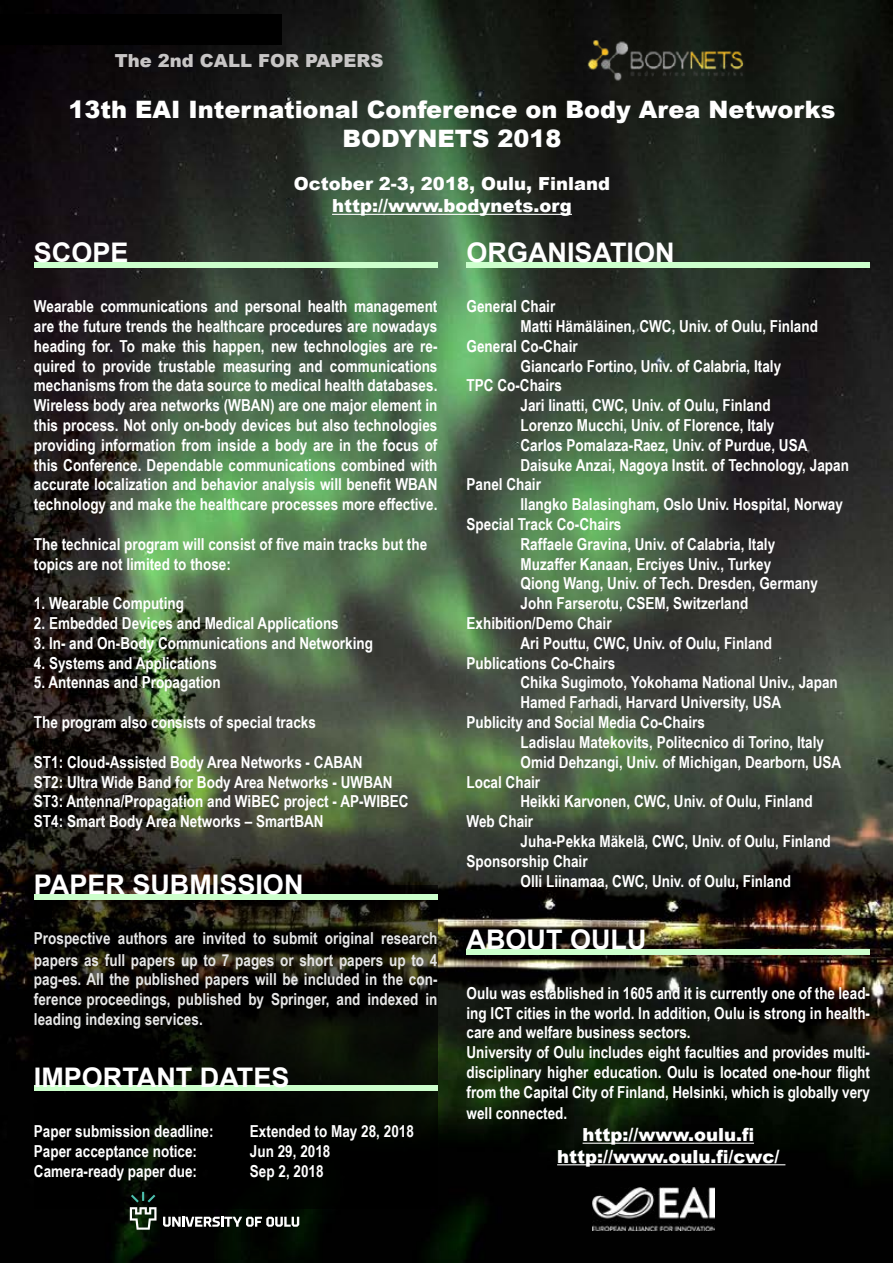
<style>
.page{position:relative;width:893px;height:1263px;background:#fff}
.page>*{position:absolute;margin:0;border:0;box-sizing:border-box;transform-origin:0 0}
.t1{font:700 27px "Arial";color:#fff}
.t2{font:900 24px/28.8px "Arial";color:#fff;text-align:center}
.t3{font:900 18px/21.6px "Arial";color:#fff;text-align:center}
.t4{font:900 18px "Arial";color:#c7c5c5}
.t5{font:700 16.5px/19.8px "Arial Narrow";color:#fff}
.t6{font:700 16.5px/19.8px "Arial Narrow";color:#e6e6e6}
</style>
<div class="page">
<img style="left:1px;top:0;width:892px;height:1263px">
<div style="left:34px;top:262px;width:403px;height:6px;background:#cfc"></div>
<div style="left:1px;top:14px;width:281px;height:30px;background:#000"></div>
<div style="left:466px;top:262px;width:404px;height:6px;background:#cfc"></div>
<div style="left:466px;top:949px;width:404px;height:5px;background:#cfc"></div>
<hr style="left:583px;top:1143px;width:171px;height:1px;background:#fff">
<hr style="left:557px;top:1164px;width:228px;height:1px;background:#fff">
<svg style="left:34px;top:885px;width:403px;height:324px;fill:#010200"></svg>
<div style="left:34px;top:894px;width:403px;height:6px;background:#cfc"></div>
<div style="left:34px;top:1085px;width:403px;height:6px;background:#cfc"></div>
<hr style="left:332px;top:214px;width:240px;height:1px;background:#fff">
<img style="left:592px;top:1187px;width:122px;height:43px">
<img style="left:584px;top:38px;width:169px;height:46px">
<svg style="left:163px;top:1217px;width:136px;height:10px"></svg>
<svg style="left:130px;top:1192px;width:26px;height:38px"></svg>
<p class="t4" style="left:115px;top:47px;width:270px">The 2nd CALL FOR PAPERS</p>
<h2 class="t2" style="left:68px;top:95px;width:768px">13th EAI International Conference on Body Area Networks<br>BODYNETS 2018</h2>
<p class="t3" style="left:294px;top:173px;width:318px">October 2-3, 2018, Oulu, Finland http://www.bodynets.org</p>
<h1 class="t1" style="left:34px;top:235px;width:96px">SCOPE</h1>
<p class="t5" style="left:34px;top:296px;width:405px;text-align:justify">Wearable communications and personal health management are the future trends the healthcare procedures are nowadays heading for. To make this happen, new technologies are re&shy;quired to provide trustable measuring and communications mechanisms from the data source to medical health databases.<br>Wireless body area networks (WBAN) are one major element in this process. Not only on-body devices but also technologies providing information from inside a body are in the focus of this Conference. Dependable communications combined with accurate localization and behavior analysis will benefit WBAN technology and make the healthcare processes more effective.</p>
<p class="t5" style="left:34px;top:533px;width:395px">The technical program will consist of five main tracks but the topics are not limited to those:</p>
<p class="t5" style="left:34px;top:593px;width:152px">1. Wearable Computing</p>
<p class="t5" style="left:34px;top:612px;width:306px">2. Embedded Devices and Medical Applications</p>
<p class="t5" style="left:34px;top:632px;width:341px">3. In- and On-Body Communications and Networking</p>
<p class="t5" style="left:34px;top:652px;width:184px">4. Systems and Applications</p>
<p class="t5" style="left:34px;top:672px;width:188px">5. Antennas and Propagation</p>
<p class="t5" style="left:34px;top:711px;width:284px">The program also consists of special tracks</p>
<p class="t5" style="left:34px;top:751px;width:376px">ST1: Cloud-Assisted Body Area Networks - CABAN<br>ST2: Ultra Wide Band for Body Area Networks - UWBAN ST3: Antenna/Propagation and WiBEC project - AP-WIBEC ST4: Smart Body Area Networks – SmartBAN</p>
<h1 class="t1" style="left:34px;top:867px;width:271px">PAPER SUBMISSION</h1>
<p class="t6" style="left:34px;top:926px;width:405px;line-height:21.6px">Prospective authors are invited to submit original research papers as full papers up to 7 pages or short papers up to 4</p>
<p class="t6" style="left:34px;top:969px;width:405px;text-align:justify">pag-es. All the published papers will be included in the con&shy;ference proceedings, published by Springer, and indexed in leading indexing services.</p>
<h1 class="t1" style="left:34px;top:1060px;width:257px">IMPORTANT DATES</h1>
<p class="t5" style="left:34px;top:1120px;width:181px">Paper submission deadline:</p>
<p class="t5" style="left:250px;top:1120px;width:165px">Extended to May 28, 2018</p>
<p class="t5" style="left:34px;top:1140px;width:165px">Paper acceptance notice:</p>
<p class="t5" style="left:250px;top:1140px;width:82px">Jun 29, 2018</p>
<p class="t5" style="left:34px;top:1160px;width:165px">Camera-ready paper due:</p>
<p class="t5" style="left:250px;top:1160px;width:75px">Sep 2, 2018</p>
<h1 class="t1" style="left:466px;top:235px;width:210px">ORGANISATION</h1>
<p class="t5" style="left:466px;top:296px;width:90px">General Chair</p>
<p class="t5" style="left:521px;top:315px;width:299px">Matti Hämäläinen, CWC, Univ. of Oulu, Finland</p>
<p class="t5" style="left:466px;top:335px;width:113px">General Co-Chair</p>
<p class="t5" style="left:521px;top:355px;width:262px">Giancarlo Fortino, Univ. of Calabria, Italy</p>
<p class="t5" style="left:466px;top:375px;width:97px">TPC Co-Chairs</p>
<p class="t5" style="left:521px;top:395px;width:252px">Jari Iinatti, CWC, Univ. of Oulu, Finland</p>
<p class="t5" style="left:521px;top:414px;width:255px">Lorenzo Mucchi, Univ. of Florence, Italy</p>
<p class="t5" style="left:521px;top:434px;width:288px">Carlos Pomalaza-Raez, Univ. of Purdue, USA</p>
<p class="t5" style="left:521px;top:454px;width:330px">Daisuke Anzai, Nagoya Instit. of Technology, Japan</p>
<p class="t5" style="left:466px;top:474px;width:76px">Panel Chair</p>
<p class="t5" style="left:521px;top:494px;width:324px">Ilangko Balasingham, Oslo Univ. Hospital, Norway</p>
<p class="t5" style="left:466px;top:513px;width:156px">Special Track Co-Chairs</p>
<p class="t5" style="left:521px;top:533px;width:256px">Raffaele Gravina, Univ. of Calabria, Italy</p>
<p class="t5" style="left:521px;top:553px;width:252px">Muzaffer Kanaan, Erciyes Univ., Turkey</p>
<p class="t5" style="left:521px;top:573px;width:299px">Qiong Wang, Univ. of Tech. Dresden, Germany</p>
<p class="t5" style="left:521px;top:593px;width:229px">John Farserotu, CSEM, Switzerland</p>
<p class="t5" style="left:466px;top:612px;width:147px">Exhibition/Demo Chair</p>
<p class="t5" style="left:521px;top:632px;width:253px">Ari Pouttu, CWC, Univ. of Oulu, Finland</p>
<p class="t5" style="left:466px;top:652px;width:150px">Publications Co-Chairs</p>
<p class="t5" style="left:521px;top:672px;width:319px">Chika Sugimoto, Yokohama National Univ., Japan</p>
<p class="t5" style="left:521px;top:692px;width:262px">Hamed Farhadi, Harvard University, USA</p>
<p class="t5" style="left:466px;top:711px;width:240px">Publicity and Social Media Co-Chairs</p>
<p class="t5" style="left:521px;top:731px;width:305px">Ladislau Matekovits, Politecnico di Torino, Italy</p>
<p class="t5" style="left:521px;top:751px;width:322px">Omid Dehzangi, Univ. of Michigan, Dearborn, USA</p>
<p class="t5" style="left:466px;top:771px;width:75px">Local Chair</p>
<p class="t5" style="left:521px;top:791px;width:294px">Heikki Karvonen, CWC, Univ. of Oulu, Finland</p>
<p class="t5" style="left:466px;top:810px;width:68px">Web Chair</p>
<p class="t5" style="left:521px;top:830px;width:312px">Juha-Pekka Mäkelä, CWC, Univ. of Oulu, Finland</p>
<p class="t5" style="left:466px;top:850px;width:123px">Sponsorship Chair</p>
<p class="t5" style="left:521px;top:870px;width:272px">Olli Liinamaa, CWC, Univ. of Oulu, Finland</p>
<h1 class="t1" style="left:466px;top:921px;width:181px">ABOUT OULU</h1>
<p class="t5" style="left:466px;top:982px;width:405px">Oulu was established in 1605 and it is currently one of the lead&shy;ing ICT cities in the world. In addition, Oulu is strong in health&shy;care and welfare business sectors.<br>University of Oulu includes eight faculties and provides multi&shy;disciplinary higher education. Oulu is located one-hour flight from the Capital City of Finland, Helsinki, which is globally very</p>
<p class="t5" style="left:466px;top:1103px;width:102px">well connected.</p>
<p class="t3" style="left:557px;top:1123px;width:224px">http://www.oulu.fi http://www.oulu.fi/cwc/</p>
</div>
